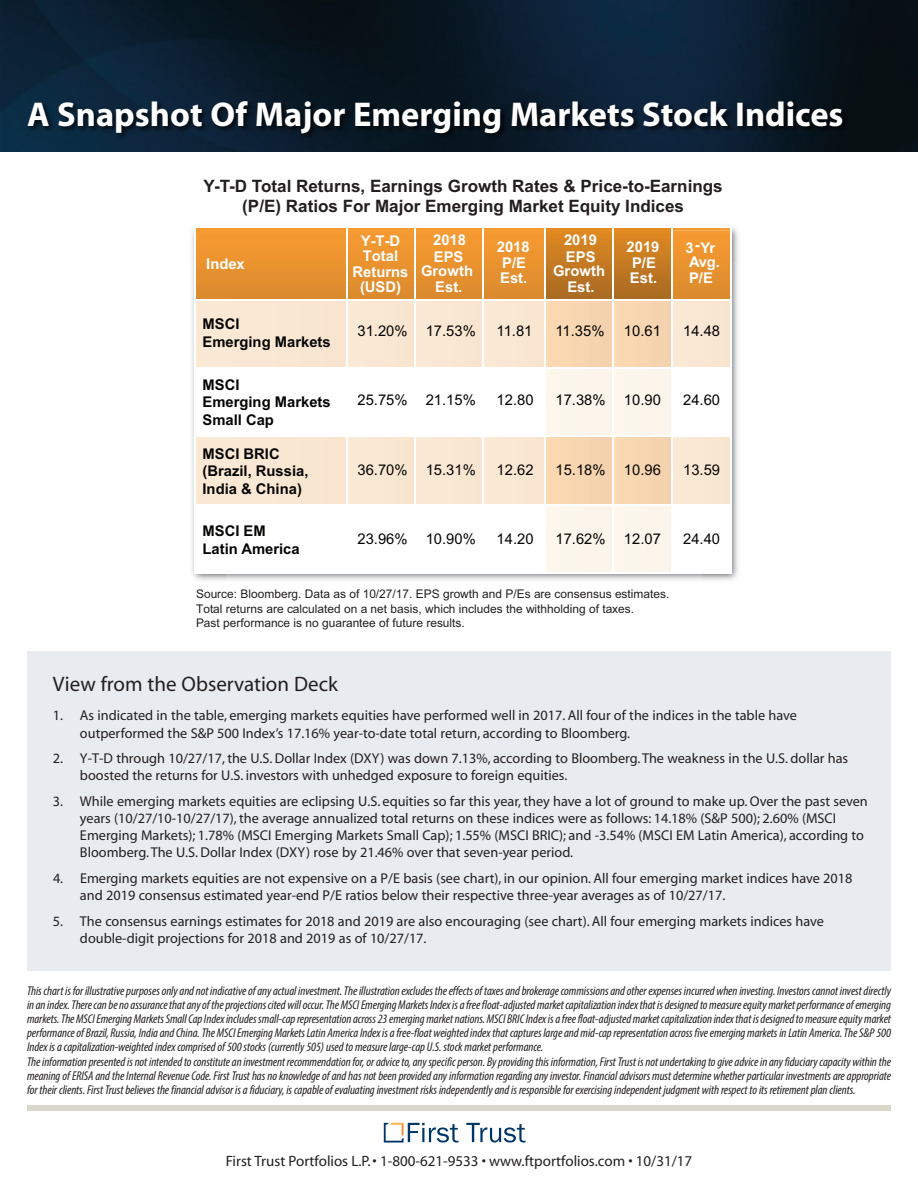
<style>
.page{position:relative;width:918px;height:1188px;background:#fff}
.page>*{position:absolute;margin:0;border:0;box-sizing:border-box;transform-origin:0 0}
.t1{font:700 34.5px "Myriad";color:#fff}
.t2{font:21px "Myriad";color:#231f20}
.t3{font:700 17.1px/20px "Arial";color:#231f20;text-align:center}
.t4{font:15px "Myriad";color:#231f20}
.t5{font:14.85px "Arial";color:#050504}
.t6{font:700 14.85px/17.7px "Arial";color:#050504}
.t7{font:700 14.85px/15.5px "Arial";color:#fff}
.t8{font:14.25px/17.1px "Myriad";color:#231f20}
.t9{font:italic condensed 12.75px/13.8px "Myriad Pro";letter-spacing:-.005em;color:#231f20;text-align:justify}
.t10{font:12px/14.4px "Arial";color:#231f20}
</style>
<div class="page">
<img style="left:192px;top:226px;width:546px;height:36px">
<img style="left:192px;top:262px;width:34px;height:318px">
<img style="left:703px;top:262px;width:35px;height:318px">
<img style="left:196px;top:228px;width:348px;height:2px">
<div style="left:195px;top:230px;width:152px;height:70px;background:linear-gradient(to right,#e9922f,#e9922f)"></div>
<div style="left:347px;top:230px;width:68px;height:70px;background:linear-gradient(to right,#e9922f,#e9922f)"></div>
<div style="left:415px;top:230px;width:68px;height:70px;background:linear-gradient(to right,#e9922f,#e9922f)"></div>
<div style="left:483px;top:230px;width:62px;height:70px;background:linear-gradient(to right,#e9922f,#e9922f)"></div>
<div style="left:195px;top:300px;width:152px;height:68px;background:#fae8d4"></div>
<div style="left:347px;top:300px;width:68px;height:68px;background:#fae8d4"></div>
<div style="left:415px;top:300px;width:68px;height:68px;background:#fae8d4"></div>
<div style="left:483px;top:300px;width:62px;height:68px;background:#fae8d4"></div>
<div style="left:195px;top:368px;width:152px;height:68px;background:#fff"></div>
<div style="left:195px;top:436px;width:152px;height:68px;background:#fae8d4"></div>
<div style="left:347px;top:436px;width:68px;height:68px;background:#fae8d4"></div>
<div style="left:415px;top:436px;width:68px;height:68px;background:#fae8d4"></div>
<div style="left:483px;top:436px;width:62px;height:68px;background:#fae8d4"></div>
<svg style="left:545px;top:228px;width:185px;height:276px;background:#efcca4"></svg>
<div style="left:195px;top:504px;width:152px;height:68px;background:#fff"></div>
<div style="left:545px;top:504px;width:68px;height:68px;background:#fcf7ec"></div>
<div style="left:613px;top:504px;width:59px;height:68px;background:#fcf7ec"></div>
<div style="left:672px;top:504px;width:59px;height:68px;background:#fff"></div>
<hr style="left:346px;top:227px;width:1px;height:346px;background:#fff">
<hr style="left:414px;top:227px;width:2px;height:346px;background:#fff">
<hr style="left:483px;top:227px;width:1px;height:346px;background:#fff">
<hr style="left:544px;top:227px;width:1px;height:346px;background:#fff">
<hr style="left:612px;top:227px;width:2px;height:346px;background:#fff">
<hr style="left:672px;top:227px;width:1px;height:346px;background:#fff">
<hr style="left:195px;top:299px;width:535px;height:1px;background:#fff">
<hr style="left:195px;top:367px;width:535px;height:1px;background:#fff">
<hr style="left:195px;top:435px;width:535px;height:1px;background:#fff">
<hr style="left:195px;top:436px;width:535px;height:1px;background:#fff">
<hr style="left:195px;top:505px;width:535px;height:1px;background:#fff">
<hr style="left:195px;top:572px;width:535px;height:1px;background:#fff">
<hr style="left:195px;top:227px;width:1px;height:346px;background:#fff">
<hr style="left:730px;top:227px;width:1px;height:346px;background:#fff">
<hr style="left:193px;top:227px;width:537px;height:1px;background:#fff">
<div style="left:27px;top:651px;width:864px;height:320px;background:#e8ecf1"></div>
<img style="left:0;top:0;width:918px;height:152px">
<svg style="left:466px;top:1123px;width:60px;height:20px"></svg>
<svg style="left:384px;top:1123px;width:75px;height:20px"></svg>
<div style="left:27px;top:1105px;width:864px;height:6px;background:#dad8ca"></div>
<img style="left:7px;top:46px;width:878px;height:99px">
<h1 class="t1" style="left:27px;top:101px;width:818px">A Snapshot Of Major Emerging Markets Stock Indices</h1>
<h3 class="t3" style="left:204px;top:176px;width:521px">Y-T-D Total Returns, Earnings Growth Rates &amp; Price-to-Earnings (P/E) Ratios For Major Emerging Market Equity Indices</h3>
<p class="t7" style="left:206px;top:256px;width:40px">Index</p>
<p class="t7" style="left:353px;top:233px;width:57px;text-align:center">Y-T-D<br>Total<br>Returns (USD)</p>
<p class="t7" style="left:433px;top:232px;width:34px;line-height:16.6px">2018<br>EPS</p>
<p class="t7" style="left:421px;top:263px;width:54px;text-align:center">Growth<br>Est.</p>
<p class="t7" style="left:497px;top:239px;width:34px">2018<br>P/E<br>Est.</p>
<p class="t7" style="left:564px;top:232px;width:34px;line-height:16.6px">2019<br>EPS</p>
<p class="t7" style="left:553px;top:263px;width:54px;text-align:center">Growth<br>Est.</p>
<p class="t7" style="left:627px;top:239px;width:34px">2019<br>P/E<br>Est.</p>
<p class="t7" style="left:686px;top:240px;width:36px">3-Yr<br>Avg.<br>P/E</p>
<p class="t6" style="left:203px;top:316px;width:130px">MSCI<br>Emerging Markets</p>
<p class="t5" style="left:358px;top:321px;width:120px">31.20% 17.53%</p>
<p class="t5" style="left:497px;top:321px;width:37px">11.81</p>
<p class="t5" style="left:555px;top:321px;width:51px">11.35%</p>
<p class="t5" style="left:624px;top:321px;width:39px">10.61</p>
<p class="t5" style="left:683px;top:321px;width:39px">14.48</p>
<p class="t6" style="left:203px;top:376px;width:130px">MSCI<br>Emerging Markets<br>Small Cap</p>
<p class="t5" style="left:358px;top:390px;width:120px">25.75% 21.15%</p>
<p class="t5" style="left:497px;top:390px;width:39px">12.80</p>
<p class="t5" style="left:555px;top:390px;width:107px">17.38% 10.90</p>
<p class="t5" style="left:683px;top:390px;width:39px">24.60</p>
<p class="t6" style="left:203px;top:445px;width:108px">MSCI BRIC (Brazil, Russia,<br>India &amp; China)</p>
<p class="t5" style="left:358px;top:459px;width:120px">36.70% 15.31%</p>
<p class="t5" style="left:497px;top:459px;width:39px">12.62</p>
<p class="t5" style="left:555px;top:459px;width:107px">15.18% 10.96</p>
<p class="t5" style="left:683px;top:459px;width:39px">13.59</p>
<p class="t6" style="left:203px;top:522px;width:99px">MSCI EM<br>Latin America</p>
<p class="t5" style="left:358px;top:528px;width:120px">23.96% 10.90%</p>
<p class="t5" style="left:497px;top:528px;width:39px">14.20</p>
<p class="t5" style="left:555px;top:528px;width:107px">17.62% 12.07</p>
<p class="t5" style="left:683px;top:528px;width:39px">24.40</p>
<p class="t10" style="left:196px;top:587px;width:475px">Source: Bloomberg. Data as of 10/27/17. EPS growth and P/Es are consensus estimates.<br>Total returns are calculated on a net basis, which includes the withholding of taxes.<br>Past performance is no guarantee of future results.</p>
<h2 class="t2" style="left:53px;top:676px;width:286px">View from the Observation Deck</h2>
<p class="t8" style="left:80px;top:708px;width:718px;text-indent:-27px">1. As indicated in the table, emerging markets equities have performed well in 2017. All four of the indices in the table have outperformed the S&amp;P 500 Index’s 17.16% year-to-date total return, according to Bloomberg.</p>
<p class="t8" style="left:80px;top:751px;width:770px;text-indent:-27px">2. Y-T-D through 10/27/17, the U.S. Dollar Index (DXY) was down 7.13%, according to Bloomberg.The weakness in the U.S. dollar has boosted the returns for U.S. investors with unhedged exposure to foreign equities.</p>
<p class="t8" style="left:80px;top:794px;width:789px;text-indent:-27px">3. While emerging markets equities are eclipsing U.S. equities so far this year, they have a lot of ground to make up. Over the past seven years (10/27/10-10/27/17), the average annualized total returns on these indices were as follows: 14.18% (S&amp;P 500); 2.60% (MSCI Emerging Markets); 1.78% (MSCI Emerging Markets Small Cap); 1.55% (MSCI BRIC); and -3.54% (MSCI EM Latin America), according to Bloomberg.The U.S. Dollar Index (DXY) rose by 21.46% over that seven-year period.</p>
<p class="t8" style="left:80px;top:871px;width:774px;text-indent:-27px">4. Emerging markets equities are not expensive on a P/E basis (see chart), in our opinion. All four emerging market indices have 2018 and 2019 consensus estimated year-end P/E ratios below their respective three-year averages as of 10/27/17.</p>
<p class="t8" style="left:80px;top:914px;width:745px;text-indent:-27px">5. The consensus earnings estimates for 2018 and 2019 are also encouraging (see chart). All four emerging markets indices have double-digit projections for 2018 and 2019 as of 10/27/17.</p>
<p class="t9" style="left:27px;top:985px;width:866px">Thischart isfor illustrativepurposesonlyandnot indicativeofanyactual investment.Theillustrationexcludestheeffectsof taxesandbrokeragecommissionsandotherexpensesincurredwheninvesting. Investorscannot investdirectly inanindex.Therecanbenoassurancethatanyof theprojectionscitedwilloccur.TheMSCIEmergingMarketsIndexisafreefloat-adjustedmarketcapitalizationindexthat isdesignedtomeasureequitymarketperformanceofemerging markets.TheMSCIEmergingMarketsSmallCapIndexincludessmall-caprepresentationacross23emergingmarketnations.MSCI BRICIndexisafreefloat-adjustedmarketcapitalizationindexthat isdesignedtomeasureequitymarket performanceof Brazil,Russia, IndiaandChina.TheMSCIEmergingMarketsLatin AmericaIndexisafree-float weightedindexthatcaptureslargeandmid-caprepresentationacrossfiveemergingmarketsinLatin America.TheS&amp;P500<br>Index is a capitalization-weighted index comprised of 500 stocks (currently 505) used to measure large-cap U.S. stock market performance.</p>
<p class="t9" style="left:27px;top:1056px;width:866px">Theinformationpresentedisnot intendedtoconstituteaninvestment recommendationfor,oradviceto,anyspecificperson. Byprovidingthisinformation,FirstTrust isnotundertakingtogiveadviceinanyfiduciarycapacity withinthe meaning of ERISA and the Internal Revenue Code. First Trust has no knowledge of and has not been provided any information regarding any investor. Financial advisors must determine whether particular investments are appropriate for their clients. First Trust believes the financial advisor is a fiduciary, is capable of evaluating investment risks independently and is responsible for exercising independent judgment with respect to its retirement plan clients.</p>
<p class="t4" style="left:226px;top:1155px;width:468px">First Trust Portfolios L.P.• 1-800-621-9533 • www.ftportfolios.com • 10/31/17</p>
</div>
